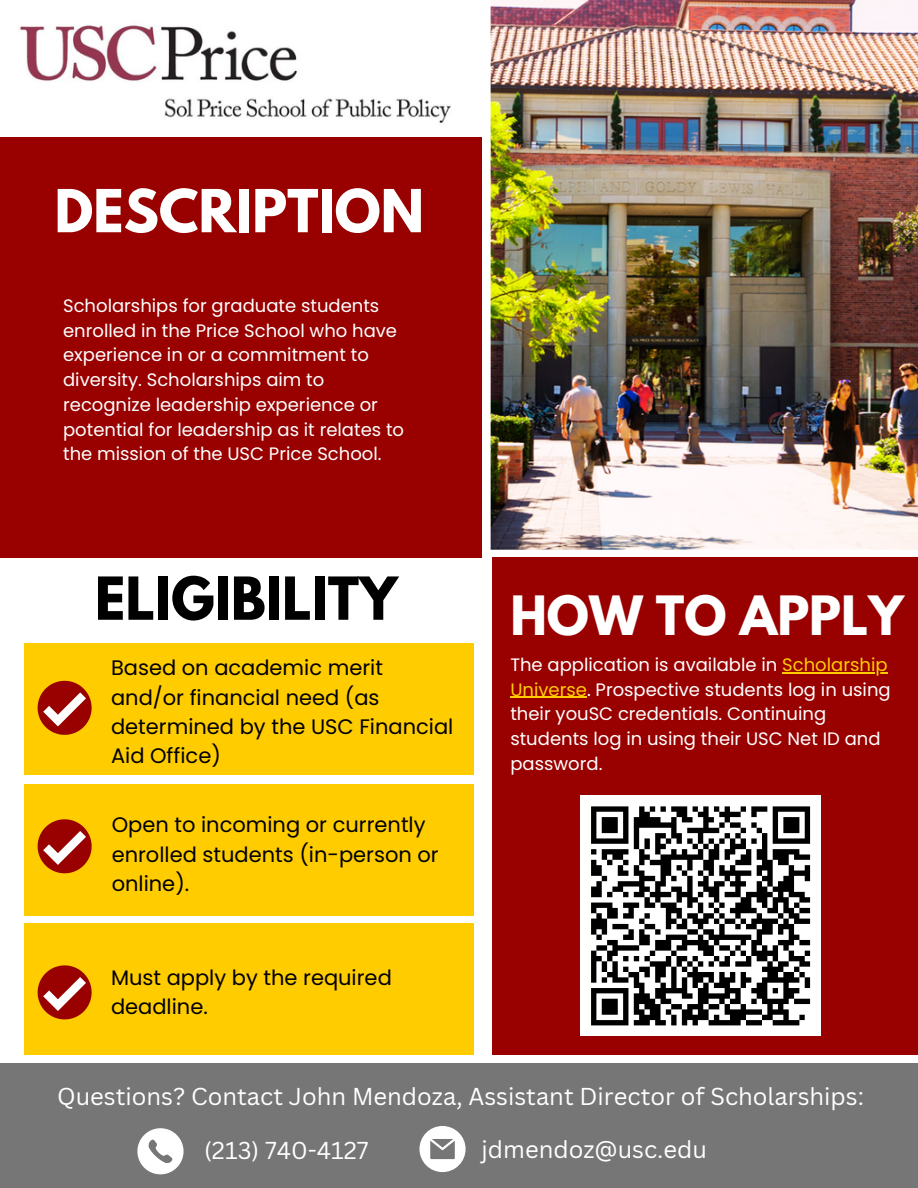
<style>
.page{position:relative;width:918px;height:1188px;background:#fff}
.page>*{position:absolute;margin:0;border:0;box-sizing:border-box;transform-origin:0 0}
.t1{font:700 52.5px "League Spartan";color:#fff}
.t2{font:700 52.5px "League Spartan";color:#000}
.t3{font:700 48px "League Spartan";color:#fff}
.t4{font:23.85px "Canva Sans";color:#fff}
.t5{font:21px/29.2px "Poppins";color:#000}
.t6{font:18px/24.8px "Poppins";color:#fff}
.s1{color:#fc0}
</style>
<div class="page">
<img style="left:490px;top:0;width:428px;height:550px">
<div style="left:0;top:137px;width:481px;height:420px;background:#900"></div>
<div style="left:24px;top:643px;width:449px;height:132px;background:#fc0"></div>
<div style="left:0;top:1064px;width:918px;height:124px;background:#767676"></div>
<div style="left:24px;top:784px;width:450px;height:132px;background:#fc0"></div>
<div style="left:24px;top:923px;width:449px;height:132px;background:#fc0"></div>
<div style="left:493px;top:558px;width:425px;height:497px;background:#900"></div>
<svg style="left:137px;top:1128px;width:47px;height:46px"></svg>
<svg style="left:419px;top:1126px;width:47px;height:46px"></svg>
<svg style="left:38px;top:681px;width:54px;height:54px"></svg>
<svg style="left:38px;top:819px;width:54px;height:54px"></svg>
<svg style="left:38px;top:965px;width:54px;height:54px"></svg>
<img style="left:18px;top:25px;width:433px;height:98px">
<hr style="left:782px;top:672px;width:106px;height:1px;background:#fc0">
<hr style="left:510px;top:697px;width:77px;height:1px;background:#fc0">
<div style="left:580px;top:796px;width:241px;height:240px;background:#fff"></div>
<svg style="left:591px;top:806px;width:220px;height:220px"></svg>
<p class="t1" style="left:54px;top:185px;width:371px">DESCRIPTION</p>
<p class="t6" style="left:63px;top:293px;width:342px">Scholarships for graduate students enrolled in the Price School who have experience in or a commitment to diversity. Scholarships aim to recognize leadership experience or potential for leadership as it relates to the mission of the USC Price School.</p>
<p class="t2" style="left:95px;top:573px;width:304px">ELIGIBILITY</p>
<p class="t5" style="left:111px;top:653px;width:344px">Based on academic merit and/or financial need (as determined by the USC Financial<br>Aid Office)</p>
<p class="t5" style="left:112px;top:810px;width:329px">Open to incoming or currently enrolled students (in-person or online).</p>
<p class="t5" style="left:111px;top:963px;width:282px">Must apply by the required deadline.</p>
<p class="t3" style="left:510px;top:592px;width:395px">HOW TO APPLY</p>
<p class="t6" style="left:510px;top:652px;width:382px">The application is available in <span class="s1">Scholarship Universe</span>. Prospective students log in using their youSC credentials. Continuing students log in using their USC Net ID and password.</p>
<p class="t4" style="left:57px;top:1079px;width:808px">Questions? Contact John Mendoza, Assistant Director of Scholarships:</p>
<p class="t4" style="left:204px;top:1134px;width:166px">(213) 740-4127</p>
<p class="t4" style="left:482px;top:1133px;width:227px">jdmendoz@usc.edu</p>
</div>
